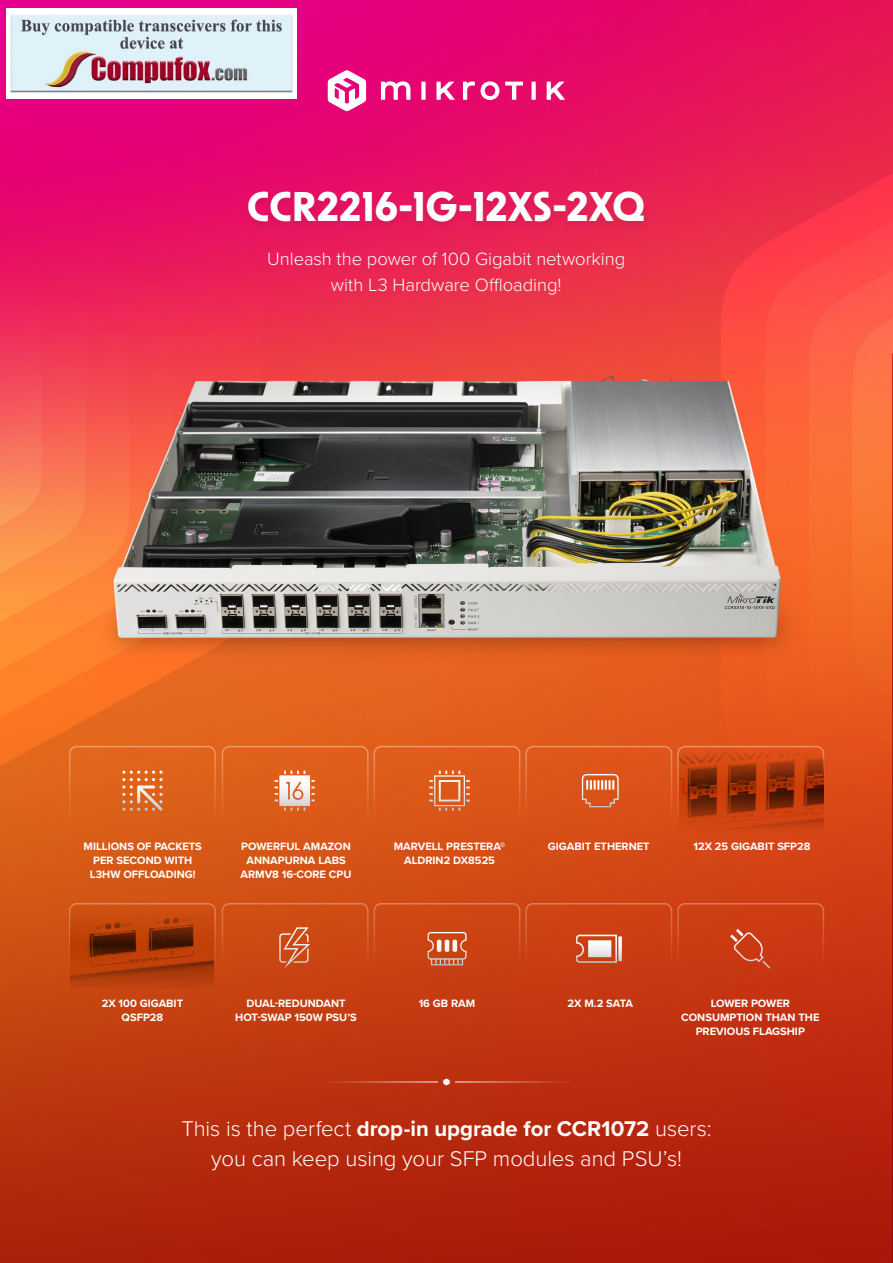
<style>
.page{position:relative;width:893px;height:1263px;background:#fff}
.page>*{position:absolute;margin:0;border:0;box-sizing:border-box;transform-origin:0 0}
.t1{font:700 39.45px "New Order";letter-spacing:-.01em;color:#fff}
.Teksts{font:700 22.05px "Proxima Nova";letter-spacing:-.005em;color:#fff}
.Teksts-2{font:300 22.05px "Proxima Nova";letter-spacing:-.005em;color:#fff}
.Teksts-3{font:300 18.45px "Proxima Nova";letter-spacing:-.005em;color:#fff}
.Teksts-4{font:700 11.1px/13.8px "Proxima Nova";color:#fff;text-align:center}
.s1{font-weight:300}
</style>
<div class="page">
<img style="left:0;top:0;width:893px;height:1263px">
<div style="left:242px;top:189px;width:408px;height:43px;background:#231f20;opacity:.1"></div>
<svg style="left:381px;top:81px;width:184px;height:19px"></svg>
<svg style="left:328px;top:70px;width:38px;height:41px"></svg>
<svg style="left:428px;top:932px;width:39px;height:33px"></svg>
<svg style="left:730px;top:929px;width:40px;height:39px;background:#ce4e2c"></svg>
<div style="left:222px;top:746px;width:147px;height:125px;border:2px solid #fff;border-radius:7px"></div>
<div style="left:374px;top:746px;width:146px;height:125px;border:2px solid #fff;border-radius:7px"></div>
<div style="left:525px;top:746px;width:147px;height:125px;border:2px solid #fff;border-radius:7px"></div>
<div style="left:222px;top:903px;width:147px;height:125px;border:2px solid #fff;border-radius:7px"></div>
<div style="left:374px;top:903px;width:146px;height:125px;border:2px solid #fff;border-radius:7px"></div>
<div style="left:525px;top:903px;width:147px;height:125px;border:2px solid #fff;border-radius:7px"></div>
<div style="left:677px;top:903px;width:147px;height:125px;border:2px solid #fff;border-radius:7px"></div>
<div style="left:677px;top:746px;width:147px;height:125px;border:2px solid #fff;border-radius:7px"></div>
<svg style="left:582px;top:774px;width:37px;height:33px"></svg>
<div style="left:69px;top:746px;width:147px;height:125px;border:2px solid #fff;border-radius:7px"></div>
<div style="left:69px;top:903px;width:147px;height:125px;border:2px solid #fff;border-radius:7px"></div>
<svg style="left:275px;top:771px;width:40px;height:40px"></svg>
<img style="left:679px;top:748px;width:144px;height:85px">
<img style="left:71px;top:904px;width:143px;height:84px">
<svg style="left:122px;top:771px;width:41px;height:40px;background:#df814b"></svg>
<svg style="left:429px;top:771px;width:41px;height:40px;background:#df7a4b"></svg>
<svg style="left:279px;top:927px;width:31px;height:42px"></svg>
<svg style="left:576px;top:935px;width:46px;height:28px"></svg>
<svg style="left:443px;top:1078px;width:7px;height:7px"></svg>
<hr style="left:293px;top:1081px;width:145px;height:2px;background:#eff2f3">
<hr style="left:455px;top:1081px;width:145px;height:2px;background:#eff2f3">
<img style="left:7px;top:9px;width:290px;height:89px">
<p class="t1" style="left:247px;top:180px;width:400px">CCR2216-1G-12XS-2XQ</p>
<p class="Teksts-3" style="left:267px;top:245px;width:359px">Unleash the power of 100 Gigabit networking</p>
<p class="Teksts-3" style="left:331px;top:271px;width:232px">with L3 Hardware Offloading!</p>
<p class="Teksts-4" style="left:84px;top:839px;width:120px">MILLIONS OF PACKETS<br>PER SECOND WITH<br>L3HW OFFLOADING!</p>
<p class="Teksts-4" style="left:241px;top:839px;width:112px">POWERFUL AMAZON<br>ANNAPURNA LABS<br>ARMV8 16-CORE CPU</p>
<p class="Teksts-4" style="left:394px;top:839px;width:113px">MARVELL PRESTERA®<br>ALDRIN2 DX8525</p>
<p class="Teksts-4" style="left:548px;top:839px;width:103px">GIGABIT ETHERNET</p>
<p class="Teksts-4" style="left:693px;top:839px;width:119px">12X 25 GIGABIT SFP28</p>
<p class="Teksts-4" style="left:102px;top:996px;width:83px">2X 100 GIGABIT<br>QSFP28</p>
<p class="Teksts-4" style="left:247px;top:996px;width:100px">DUAL-REDUNDANT</p>
<p class="Teksts-4" style="left:235px;top:1010px;width:123px">HOT-SWAP 150W PSU’S</p>
<p class="Teksts-4" style="left:419px;top:996px;width:58px">16 GB RAM</p>
<p class="Teksts-4" style="left:567px;top:996px;width:67px">2X M.2 SATA</p>
<p class="Teksts-4" style="left:681px;top:996px;width:140px">LOWER POWER<br>CONSUMPTION THAN THE<br>PREVIOUS FLAGSHIP</p>
<p class="Teksts" style="left:181px;top:1112px;width:532px"><span class="s1">This is the perfect</span> drop-in upgrade for CCR1072 <span class="s1">users:</span></p>
<p class="Teksts-2" style="left:211px;top:1142px;width:472px">you can keep using your SFP modules and PSU’s!</p>
</div>
